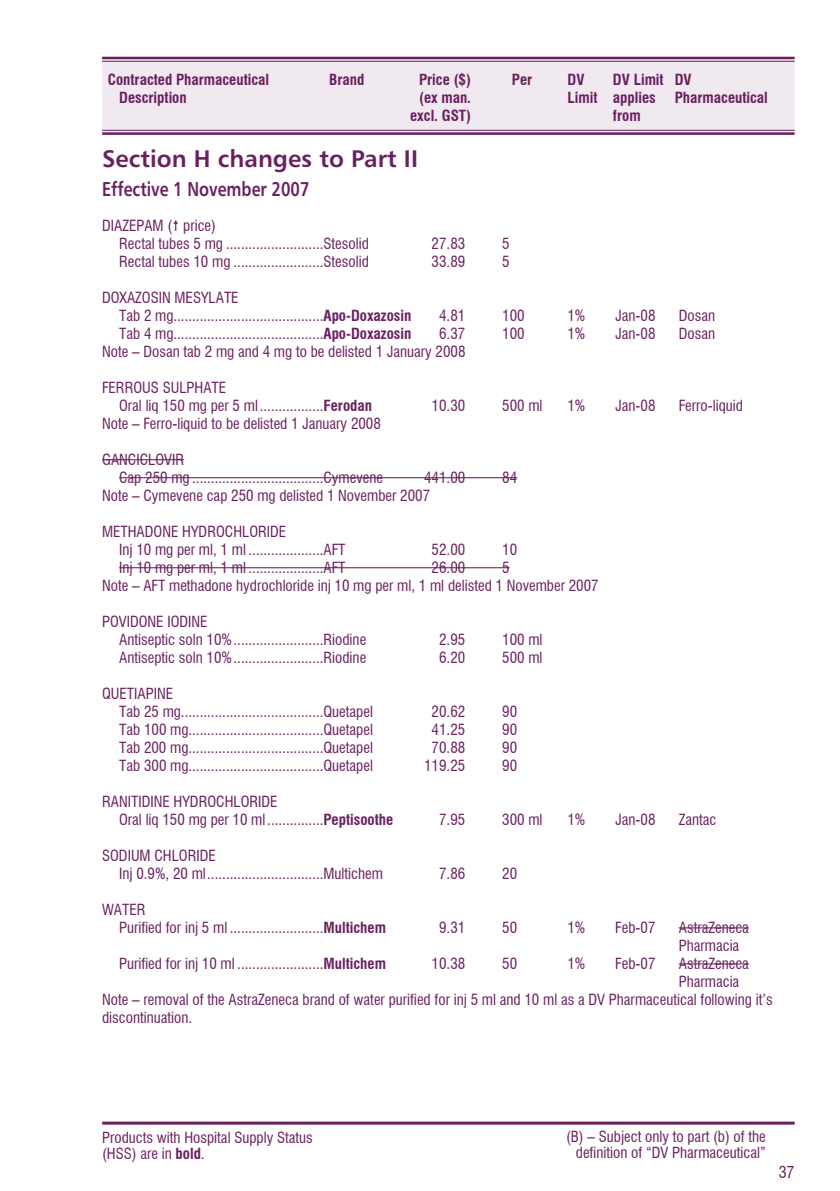
<style>
.page{position:relative;width:840px;height:1191px;background:#fff}
.page>*{position:absolute;margin:0;border:0;box-sizing:border-box;transform-origin:0 0}
.t1{font:24px "Humanist 777 Bold BT";color:#6a205f}
.t2{font:20px "Humanist 777 Bold BT";color:#6a205f;scale:.8 1}
.t3{font:condensed 16px "Swiss 721 BT";color:#6a205f}
.t4{font:condensed 15px/18px "Swiss 721 BT";color:#6a205f}
.t5{font:700 condensed 15px "Swiss 721 BT";color:#6a205f}
.s1{font-weight:700}
</style>
<div class="page">
<hr style="left:102px;top:1121px;width:692px;height:3px;background:#6a205f">
<div style="left:103px;top:58px;width:690px;height:75px;background:#f0e9ef"></div>
<div style="left:102px;top:57px;width:692px;height:77px;border:2px solid #f0e9ef"></div>
<hr style="left:102px;top:57px;width:692px;height:2px;background:#6a205f">
<hr style="left:102px;top:61px;width:692px;height:1px;background:#6a205f">
<hr style="left:102px;top:130px;width:692px;height:1px;background:#6a205f">
<hr style="left:102px;top:132px;width:692px;height:3px;background:#6a205f">
<hr style="left:102px;top:459px;width:82px;height:1px;background:#6a205f">
<hr style="left:119px;top:477px;width:398px;height:1px;background:#6a205f">
<hr style="left:119px;top:567px;width:390px;height:1px;background:#6a205f">
<hr style="left:678px;top:927px;width:70px;height:1px;background:#6a205f">
<hr style="left:678px;top:963px;width:70px;height:1px;background:#6a205f">
<p class="t5" style="left:108px;top:70px;width:163px">Contracted Pharmaceutical</p>
<p class="t5" style="left:329px;top:70px;width:37px">Brand</p>
<p class="t5" style="left:419px;top:70px;width:53px">Price ($)</p>
<p class="t5" style="left:511px;top:70px;width:22px">Per</p>
<p class="t5" style="left:567px;top:70px;width:19px">DV</p>
<p class="t5" style="left:612px;top:70px;width:80px">DV Limit DV</p>
<p class="t5" style="left:119px;top:88px;width:69px">Description</p>
<p class="t5" style="left:419px;top:88px;width:53px">(ex man.</p>
<p class="t5" style="left:567px;top:88px;width:90px">Limit applies</p>
<p class="t5" style="left:674px;top:88px;width:94px">Pharmaceutical</p>
<p class="t5" style="left:410px;top:106px;width:62px">excl. GST)</p>
<p class="t5" style="left:612px;top:106px;width:29px">from</p>
<h1 class="t1" style="left:102px;top:143px;width:317px">Section H changes to Part II</h1>
<h2 class="t2" style="left:102px;top:176px;width:261px">Effective 1 November 2007</h2>
<p class="t4" style="left:119px;top:216px;width:277px;text-indent:-17px">DIAZEPAM (➔ price)<br>Rectal tubes 5 mg ..........................Stesolid 27</p>
<p class="t4" style="left:446px;top:234px;width:12px">.83</p>
<p class="t4" style="left:502px;top:234px;width:9px">5</p>
<p class="t4" style="left:119px;top:252px;width:277px">Rectal tubes 10 mg ........................Stesolid 33</p>
<p class="t4" style="left:446px;top:252px;width:20px">.89</p>
<p class="t4" style="left:502px;top:252px;width:9px">5</p>
<p class="t4" style="left:119px;top:288px;width:293px;text-indent:-17px">DOXAZOSIN MESYLATE<br>Tab 2 mg........................................<span class="s1">Apo-Doxazosin</span></p>
<p class="t4" style="left:439px;top:306px;width:28px">4.81</p>
<p class="t4" style="left:502px;top:306px;width:24px">100</p>
<p class="t4" style="left:567px;top:306px;width:19px">1%</p>
<p class="t4" style="left:615px;top:306px;width:37px">Jan-08</p>
<p class="t4" style="left:678px;top:306px;width:38px">Dosan</p>
<p class="t4" style="left:119px;top:324px;width:293px">Tab 4 mg........................................<span class="s1">Apo-Doxazosin</span></p>
<p class="t4" style="left:439px;top:324px;width:17px">6.37</p>
<p class="t4" style="left:502px;top:324px;width:24px">100</p>
<p class="t4" style="left:567px;top:324px;width:19px">1%</p>
<p class="t4" style="left:615px;top:324px;width:37px">Jan-08</p>
<p class="t4" style="left:678px;top:324px;width:38px">Dosan</p>
<p class="t4" style="left:102px;top:342px;width:363px">Note – Dosan tab 2 mg and 4 mg to be delisted 1 January 2008</p>
<p class="t4" style="left:119px;top:378px;width:254px;text-indent:-17px">FERROUS SULPHATE<br>Oral liq 150 mg per 5 ml.................<span class="s1">Ferodan</span></p>
<p class="t4" style="left:431px;top:396px;width:35px">10.30</p>
<p class="t4" style="left:502px;top:396px;width:42px">500 ml</p>
<p class="t4" style="left:567px;top:396px;width:19px">1%</p>
<p class="t4" style="left:615px;top:396px;width:37px">Jan-08</p>
<p class="t4" style="left:678px;top:396px;width:66px">Ferro-liquid</p>
<p class="t4" style="left:102px;top:414px;width:279px">Note – Ferro-liquid to be delisted 1 January 2008</p>
<p class="t4" style="left:119px;top:450px;width:265px;text-indent:-17px">GANCICLOVIR<br>Cap 250 mg ...................................Cymevene</p>
<p class="t4" style="left:424px;top:468px;width:64px">441.00 8</p>
<p class="t4" style="left:509px;top:468px;width:9px">4</p>
<p class="t4" style="left:102px;top:486px;width:328px">Note – Cymevene cap 250 mg delisted 1 November 2007</p>
<p class="t4" style="left:119px;top:522px;width:228px;text-indent:-17px">METHADONE HYDROCHLORIDE<br>Inj 10 mg per ml, 1 ml ....................AFT</p>
<p class="t4" style="left:431px;top:540px;width:35px">52.00</p>
<p class="t4" style="left:502px;top:540px;width:16px">10</p>
<p class="t4" style="left:119px;top:558px;width:228px">Inj 10 mg per ml, 1 ml ....................AFT</p>
<p class="t4" style="left:431px;top:558px;width:35px">26.00</p>
<p class="t4" style="left:102px;top:558px;width:496px;text-indent:400px">5<br>Note – AFT methadone hydrochloride inj 10 mg per ml, 1 ml delisted 1 November 2007</p>
<p class="t4" style="left:119px;top:612px;width:288px;text-indent:-17px">POVIDONE IODINE<br>Antiseptic soln 10%........................Riodine 2</p>
<p class="t4" style="left:446px;top:630px;width:20px">.95</p>
<p class="t4" style="left:502px;top:630px;width:42px">100 ml</p>
<p class="t4" style="left:119px;top:648px;width:248px">Antiseptic soln 10%........................Riodine</p>
<p class="t4" style="left:439px;top:648px;width:28px">6.20</p>
<p class="t4" style="left:502px;top:648px;width:42px">500 ml</p>
<p class="t4" style="left:119px;top:684px;width:288px;text-indent:-17px">QUETIAPINE<br>Tab 25 mg......................................Quetapel 2</p>
<p class="t4" style="left:439px;top:702px;width:24px">0.62</p>
<p class="t4" style="left:502px;top:702px;width:16px">90</p>
<p class="t4" style="left:119px;top:720px;width:255px">Tab 100 mg....................................Quetapel</p>
<p class="t4" style="left:431px;top:720px;width:35px">41.25</p>
<p class="t4" style="left:502px;top:720px;width:16px">90</p>
<p class="t4" style="left:119px;top:738px;width:288px">Tab 200 mg....................................Quetapel 7</p>
<p class="t4" style="left:439px;top:738px;width:17px">0.88</p>
<p class="t4" style="left:502px;top:738px;width:16px">90</p>
<p class="t4" style="left:119px;top:756px;width:255px">Tab 300 mg....................................Quetapel</p>
<p class="t4" style="left:424px;top:756px;width:43px">119.25</p>
<p class="t4" style="left:502px;top:756px;width:16px">90</p>
<p class="t4" style="left:119px;top:792px;width:302px;text-indent:-17px">RANITIDINE HYDROCHLORIDE<br>Oral liq 150 mg per 10 ml...............<span class="s1">Peptisoothe</span> 7</p>
<p class="t4" style="left:446px;top:810px;width:42px">.95 3</p>
<p class="t4" style="left:509px;top:810px;width:34px">00 ml</p>
<p class="t4" style="left:567px;top:810px;width:19px">1%</p>
<p class="t4" style="left:615px;top:810px;width:37px">Jan-08</p>
<p class="t4" style="left:678px;top:810px;width:39px">Zantac</p>
<p class="t4" style="left:119px;top:846px;width:297px;text-indent:-17px">SODIUM CHLORIDE<br>Inj 0.9%, 20 ml...............................Multichem 7</p>
<p class="t4" style="left:446px;top:864px;width:42px">.86 2</p>
<p class="t4" style="left:509px;top:864px;width:9px">0</p>
<p class="t4" style="left:119px;top:900px;width:268px;text-indent:-17px">WATER<br>Purified for inj 5 ml .........................<span class="s1">Multichem</span></p>
<p class="t4" style="left:439px;top:918px;width:28px">9.31</p>
<p class="t4" style="left:502px;top:918px;width:16px">50</p>
<p class="t4" style="left:567px;top:918px;width:19px">1%</p>
<p class="t4" style="left:615px;top:918px;width:38px">Feb-07</p>
<p class="t4" style="left:678px;top:918px;width:72px">AstraZeneca<br>Pharmacia</p>
<p class="t4" style="left:119px;top:954px;width:268px">Purified for inj 10 ml .......................<span class="s1">Multichem</span></p>
<p class="t4" style="left:431px;top:954px;width:25px">10.38</p>
<p class="t4" style="left:502px;top:954px;width:16px">50</p>
<p class="t4" style="left:567px;top:954px;width:19px">1%</p>
<p class="t4" style="left:615px;top:954px;width:38px">Feb-07</p>
<p class="t4" style="left:678px;top:954px;width:72px">AstraZeneca</p>
<p class="t4" style="left:678px;top:972px;width:62px">Pharmacia</p>
<p class="t4" style="left:102px;top:990px;width:671px">Note – removal of the AstraZeneca brand of water purified for inj 5 ml and 10 ml as a DV Pharmaceutical following it’s</p>
<p class="t4" style="left:102px;top:1008px;width:92px">discontinuation.</p>
<p class="t4" style="left:102px;top:1129px;width:212px;line-height:16px">Products with Hospital Supply Status (HSS) are in <span class="s1">bold</span>.</p>
<p class="t4" style="left:565px;top:1128px;width:201px;line-height:16px;text-align:right">(B) – Subject only to part (b) of the definition of “DV Pharmaceutical”</p>
<p class="t3" style="left:778px;top:1162px;width:9px">37</p>
</div>
